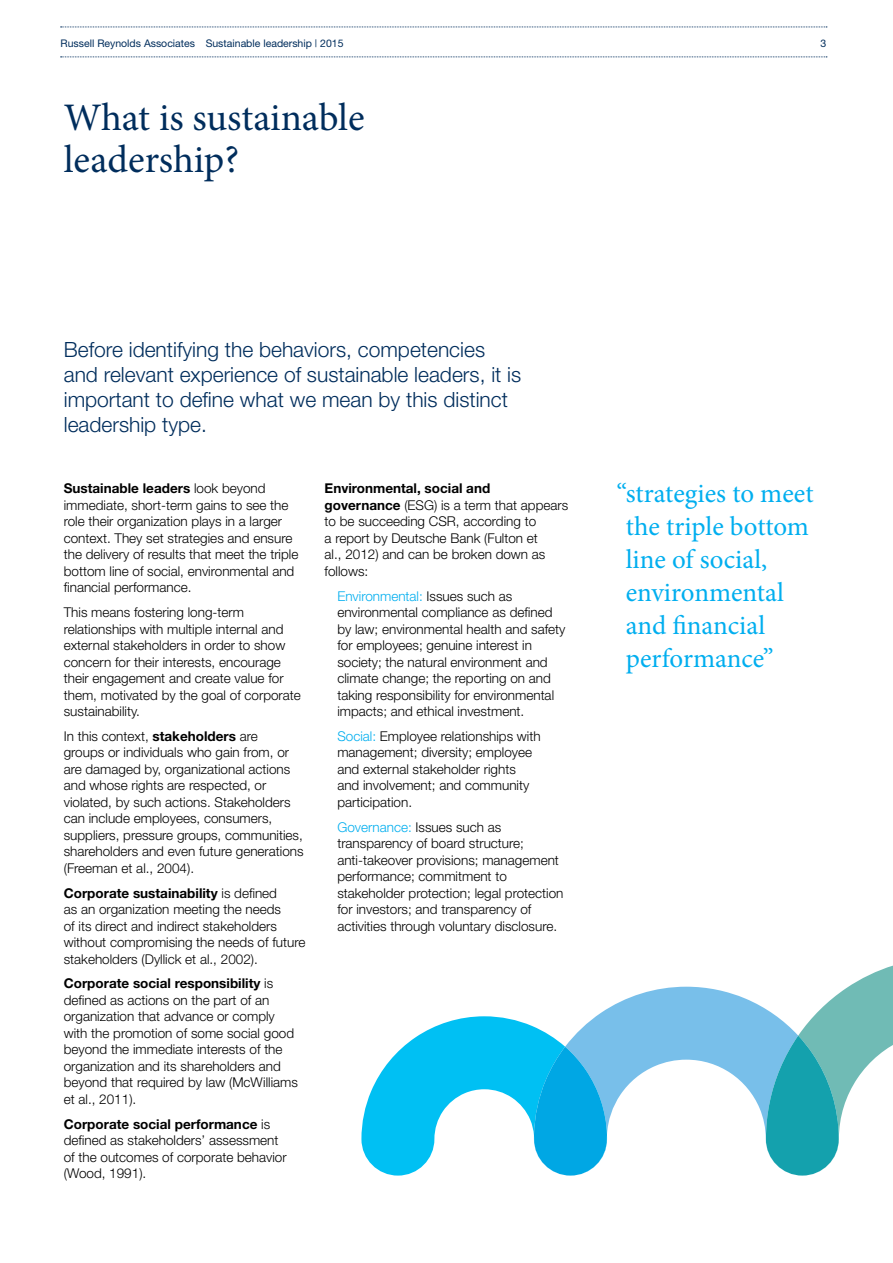
<style>
.page{position:relative;width:893px;height:1263px;background:#fff}
.page>*{position:absolute;margin:0;border:0;box-sizing:border-box;transform-origin:0 0}
.t1{font:39px/41.2px "Minion Pro";letter-spacing:-.005em;color:#002d5c}
.t2{font:27px/33px "Minion Pro";color:#00aeef}
.t3{font:300 21px/24.8px "Helvetica Neue";color:#002d5c}
.t4{font:300 13.5px/16.5px "Helvetica Neue";color:#000}
.t5{font:10.5px "Helvetica Neue";color:#002d5c}
.s1{font-weight:700}
.s2{color:#00aeef}
</style>
<div class="page">
<svg style="left:61px;top:57px;width:766px;height:1px"></svg>
<svg style="left:61px;top:27px;width:766px;height:1px"></svg>
<svg style="left:596px;top:987px;width:170px;height:156px;fill:#78bfea"></svg>
<svg style="left:766px;top:965px;width:127px;height:210px"></svg>
<svg style="left:361px;top:1016px;width:246px;height:159px"></svg>
<p class="t5" style="left:61px;top:37px;width:284px">Russell Reynolds Associates Sustainable leadership | 2015</p>
<p class="t5" style="left:820px;top:37px;width:7px">3</p>
<h1 class="t1" style="left:64px;top:98px;width:302px">What is sustainable leadership?</h1>
<h3 class="t3" style="left:64px;top:337px;width:459px">Before identifying the behaviors, competencies and relevant experience of sustainable leaders, it is important to define what we mean by this distinct leadership type.</h3>
<p class="t4" style="left:64px;top:480px;width:236px"><span class="s1">Sustainable leaders</span> look beyond immediate, short-term gains to see the role their organization plays in a larger context. They set strategies and ensure the delivery of results that meet the triple bottom line of social, environmental and financial performance.</p>
<p class="t4" style="left:64px;top:604px;width:239px">This means fostering long-term relationships with multiple internal and external stakeholders in order to show concern for their interests, encourage their engagement and create value for them, motivated by the goal of corporate sustainability.</p>
<p class="t4" style="left:64px;top:728px;width:241px">In this context, <span class="s1">stakeholders</span> are<br>groups or individuals who gain from, or are damaged by, organizational actions and whose rights are respected, or violated, by such actions. Stakeholders can include employees, consumers, suppliers, pressure groups, communities, shareholders and even future generations (Freeman et al., 2004).</p>
<p class="t4" style="left:64px;top:884px;width:243px"><span class="s1">Corporate sustainability</span> is defined<br>as an organization meeting the needs<br>of its direct and indirect stakeholders without compromising the needs of future stakeholders (Dyllick et al., 2002).</p>
<p class="t4" style="left:64px;top:975px;width:236px"><span class="s1">Corporate social responsibility</span> is defined as actions on the part of an organization that advance or comply with the promotion of some social good beyond the immediate interests of the organization and its shareholders and beyond that required by law (McWilliams et al., 2011).</p>
<p class="t4" style="left:64px;top:1115px;width:224px"><span class="s1">Corporate social performance</span> is defined as stakeholders’ assessment of the outcomes of corporate behavior (Wood, 1991).</p>
<p class="t4" style="left:325px;top:480px;width:245px"><span class="s1">Environmental, social and governance</span> (ESG) is a term that appears to be succeeding CSR, according to<br>a report by Deutsche Bank (Fulton et<br>al., 2012) and can be broken down as follows:</p>
<p class="t4" style="left:337px;top:587px;width:230px"><span class="s2">Environmental:</span> Issues such as environmental compliance as defined by law; environmental health and safety for employees; genuine interest in society; the natural environment and climate change; the reporting on and taking responsibility for environmental impacts; and ethical investment.</p>
<p class="t4" style="left:337px;top:727px;width:205px"><span class="s2">Social:</span> Employee relationships with management; diversity; employee and external stakeholder rights and involvement; and community participation.</p>
<p class="t4" style="left:337px;top:818px;width:228px"><span class="s2">Governance:</span> Issues such as transparency of board structure; anti-takeover provisions; management performance; commitment to stakeholder protection; legal protection for investors; and transparency of activities through voluntary disclosure.</p>
<h2 class="t2" style="left:626px;top:477px;width:189px;text-indent:-9px">“strategies to meet the triple bottom line of social, environmental and financial performance”</h2>
</div>
